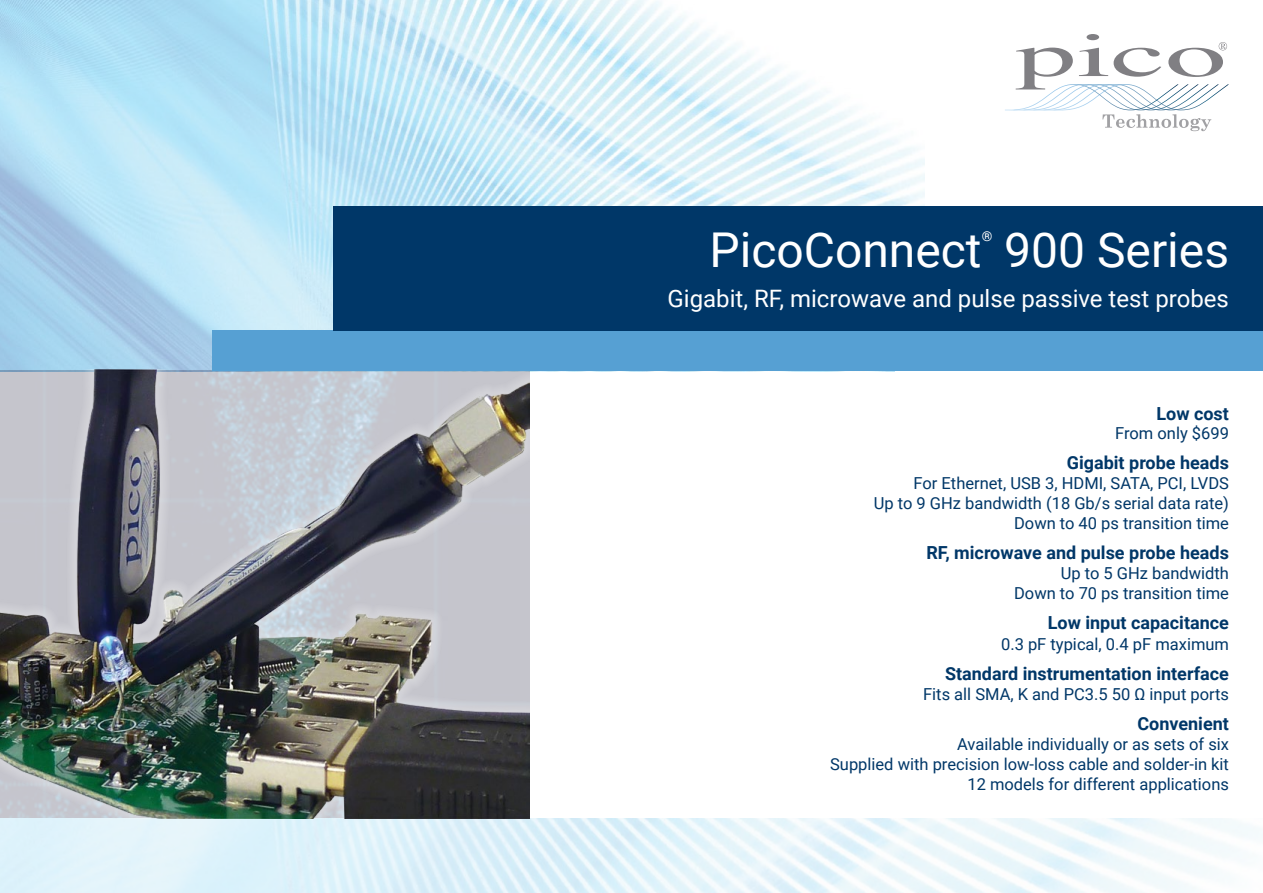
<style>
.page{position:relative;width:1263px;height:893px;background:#fff}
.page>*{position:absolute;margin:0;border:0;box-sizing:border-box;transform-origin:0 0}
.t1{font:48px "Roboto";color:#fff}
.t2{font:24px "Roboto";color:#fff}
.t3{font:700 18px "Roboto";color:#003768}
.t4{font:16.5px/19.8px "Roboto";color:#003768;text-align:right}
.t5{font:13.5px "Roboto";color:#fff}
</style>
<div class="page">
<img style="left:0;top:819px;width:1263px;height:74px">
<img style="left:0;top:0;width:925px;height:370px">
<svg style="left:1005px;top:34px;width:224px;height:97px"></svg>
<div style="left:213px;top:330px;width:1050px;height:41px;background:#56a0d3"></div>
<div style="left:334px;top:206px;width:929px;height:124px;background:#003768"></div>
<img style="left:0;top:370px;width:530px;height:448px">
<h1 class="t1" style="left:709px;top:216px;width:274px">PicoConnect</h1>
<p class="t5" style="left:982px;top:227px;width:12px">®</p>
<h1 class="t1" style="left:1004px;top:216px;width:226px">900 Series</h1>
<h2 class="t2" style="left:668px;top:282px;width:563px">Gigabit, RF, microwave and pulse passive test probes</h2>
<p class="t3" style="left:1156px;top:401px;width:74px">Low cost</p>
<p class="t4" style="left:1115px;top:423px;width:115px">From only $699</p>
<p class="t3" style="left:1067px;top:450px;width:164px">Gigabit probe heads</p>
<p class="t4" style="left:874px;top:473px;width:357px">For Ethernet, USB 3, HDMI, SATA, PCI, LVDS<br>Up to 9 GHz bandwidth (18 Gb/s serial data rate)<br>Down to 40 ps transition time</p>
<p class="t3" style="left:926px;top:540px;width:304px">RF, microwave and pulse probe heads</p>
<p class="t4" style="left:1014px;top:562px;width:216px">Up to 5 GHz bandwidth<br>Down to 70 ps transition time</p>
<p class="t3" style="left:1048px;top:610px;width:183px">Low input capacitance</p>
<p class="t4" style="left:1001px;top:634px;width:229px">0.3 pF typical, 0.4 pF maximum</p>
<p class="t3" style="left:945px;top:661px;width:285px">Standard instrumentation interface</p>
<p class="t4" style="left:923px;top:684px;width:307px">Fits all SMA, K and PC3.5 50 Ω input ports</p>
<p class="t3" style="left:1137px;top:711px;width:93px">Convenient</p>
<p class="t4" style="left:830px;top:734px;width:400px">Available individually or as sets of six<br>Supplied with precision low-loss cable and solder-in kit<br>12 models for different applications</p>
</div>
